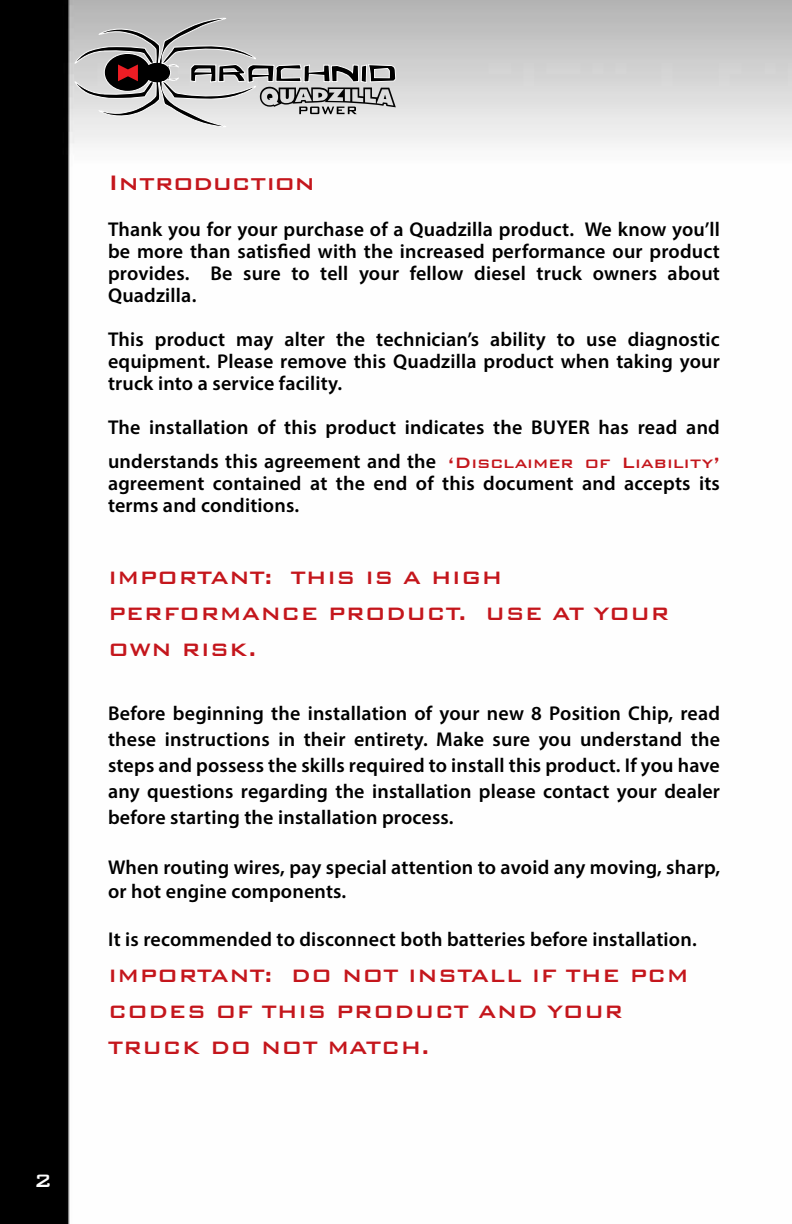
<style>
.page{position:relative;width:792px;height:1224px;background:#fff}
.page>*{position:absolute;margin:0;border:0;box-sizing:border-box;transform-origin:0 0}
.t1{font:500 28px "Bank Gothic BT";color:#c4161c}
.t2{font:500 24px/36px "Bank Gothic BT";color:#c4161c}
.t3{font:500 24px "Bank Gothic BT";color:#fff}
.t4{font:600 20px/22px "Myriad Pro";letter-spacing:.01em;color:#000;text-align:justify}
.s1{font-family:"Bank Gothic BT";font-weight:500;color:#c4161c}
</style>
<div class="page">
<img style="left:0;top:0;width:792px;height:1224px">
<svg style="left:74px;top:17px;width:322px;height:110px;background:#b5b3b3"></svg>
<p class="t3" style="left:34px;top:1167px;width:20px">2</p>
<h1 class="t1" style="left:108px;top:167px;width:208px">Introduction</h1>
<p class="t4" style="left:108px;top:218px;width:614px">Thank you for your purchase of a Quadzilla product. We know you’ll be more than satisfied with the increased performance our product provides. Be sure to tell your fellow diesel truck owners about Quadzilla.</p>
<p class="t4" style="left:108px;top:328px;width:613px">This product may alter the technician’s ability to use diagnostic equipment. Please remove this Quadzilla product when taking your truck into a service facility.</p>
<p class="t4" style="left:108px;top:410px;width:614px;line-height:34px">The installation of this product indicates the BUYER has read and understands this agreement and the <span class="s1">‘Disclaimer of Liability’</span></p>
<p class="t4" style="left:108px;top:472px;width:614px">agreement contained at the end of this document and accepts its terms and conditions.</p>
<p class="t2" style="left:108px;top:559px;width:563px">IMPORTANT: THIS IS A HIGH<br>PERFORMANCE PRODUCT. USE AT YOUR<br>OWN RISK.</p>
<p class="t4" style="left:108px;top:700px;width:614px;line-height:26px">Before beginning the installation of your new 8 Position Chip, read these instructions in their entirety. Make sure you understand the steps and possess the skills required to install this product. If you have any questions regarding the installation please contact your dealer before starting the installation process.</p>
<p class="t4" style="left:108px;top:855px;width:614px;line-height:24px">When routing wires, pay special attention to avoid any moving, sharp, or hot engine components.</p>
<p class="t4" style="left:108px;top:928px;width:590px">It is recommended to disconnect both batteries before installation.</p>
<p class="t2" style="left:108px;top:957px;width:582px">IMPORTANT: DO NOT INSTALL IF THE PCM<br>CODES OF THIS PRODUCT AND YOUR<br>TRUCK DO NOT MATCH.</p>
</div>
